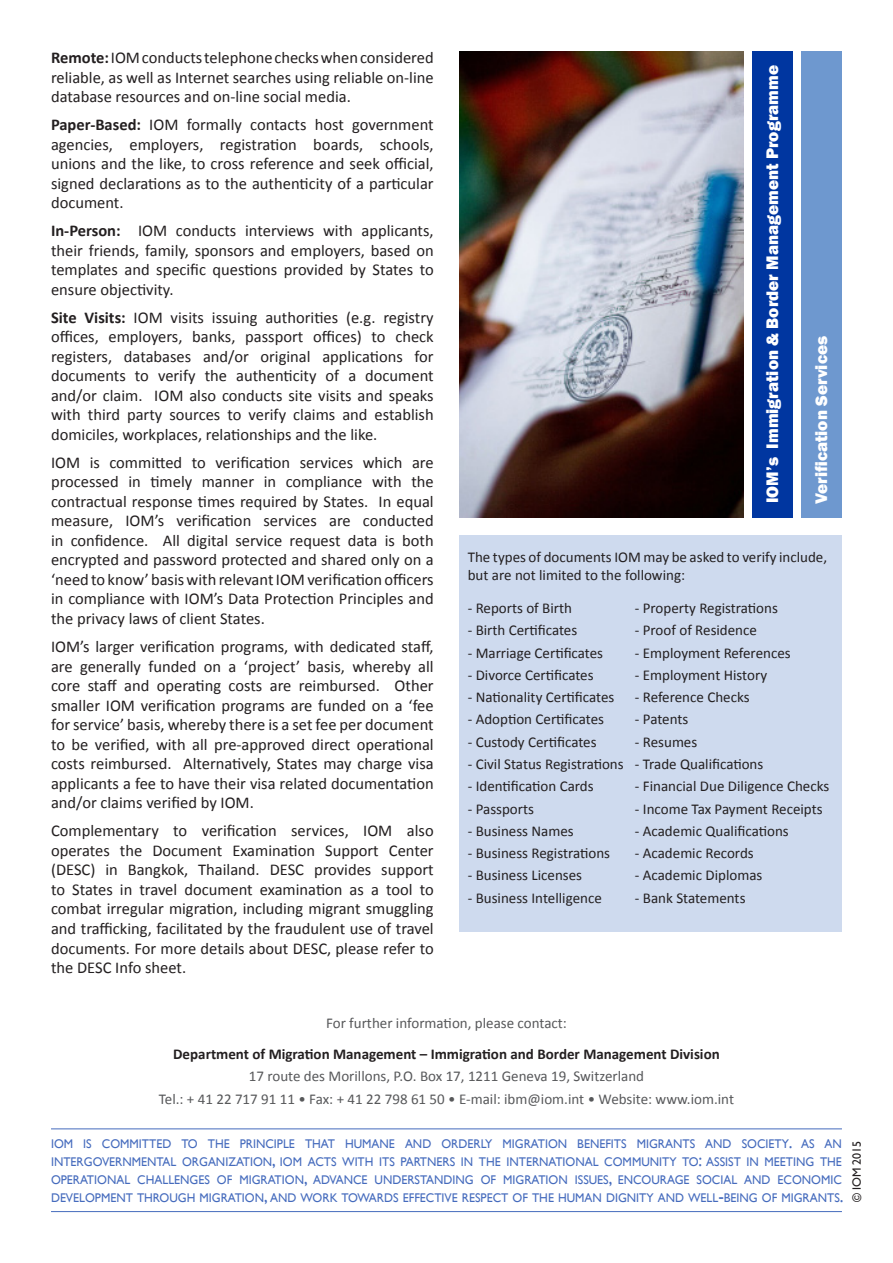
<style>
.page{position:relative;width:893px;height:1263px;background:#fff}
.page>*{position:absolute;margin:0;border:0;box-sizing:border-box;transform-origin:0 0}
.header1{font:800 17.25px "Franklin Gothic";color:#fff}
.Body{font:16.5px/19.5px "Calibri";color:#231f20;text-align:justify}
.Body-2{font:15px/18px "Calibri";color:#231f20}
.body_bullet{font:15px "Calibri";color:#57585a}
.body_bullet-2{font:700 15px "Calibri";color:#231f20}
.mission_statement{font:12.6px/18px "Gill Sans";color:#456bbd;scale:.95 1}
.header1-2{font:12px "Gill Sans";color:#231f20}
.s1{font-weight:700}
.s2{font-size:18px}
</style>
<div class="page">
<div style="left:459px;top:536px;width:382px;height:396px;background:#cedaee"></div>
<img style="left:459px;top:51px;width:284px;height:466px">
<hr style="left:51px;top:1211px;width:791px;height:1px;background:#456bbd">
<hr style="left:51px;top:1128px;width:791px;height:1px;background:#456bbd">
<div style="left:801px;top:51px;width:40px;height:466px;background:#6e98cf"></div>
<div style="left:752px;top:51px;width:40px;height:466px;background:#0036a0"></div>
<p class="Body" style="left:51px;top:48px;width:384px"><span class="s1">Remote:</span> IOM conducts telephone checks when considered reliable, as well as Internet searches using reliable on-line database resources and on-line social media.</p>
<p class="Body" style="left:51px;top:115px;width:384px"><span class="s1">Paper-Based:</span> IOM formally contacts host government agencies, employers, registration boards, schools, unions and the like, to cross reference and seek official, signed declarations as to the authenticity of a particular document.</p>
<p class="Body" style="left:51px;top:221px;width:384px"><span class="s1">In-Person:</span> IOM conducts interviews with applicants, their friends, family, sponsors and employers, based on templates and specific questions provided by States to ensure objectivity.</p>
<p class="Body" style="left:51px;top:308px;width:384px"><span class="s1">Site Visits:</span> IOM visits issuing authorities (e.g. registry offices, employers, banks, passport offices) to check registers, databases and/or original applications for documents to verify the authenticity of a document and/or claim. IOM also conducts site visits and speaks with third party sources to verify claims and establish domiciles, workplaces, relationships and the like.</p>
<p class="Body" style="left:51px;top:453px;width:384px">IOM is committed to verification services which are processed in timely manner in compliance with the contractual response times required by States. In equal measure, IOM’s verification services are conducted in confidence. All digital service request data is both encrypted and password protected and shared only on a ‘need to know’ basis with relevant IOM verification officers in compliance with IOM’s Data Protection Principles and the privacy laws of client States.</p>
<p class="Body" style="left:51px;top:637px;width:384px">IOM’s larger verification programs, with dedicated staff, are generally funded on a ‘project’ basis, whereby all core staff and operating costs are reimbursed. Other smaller IOM verification programs are funded on a ‘fee for service’ basis, whereby there is a set fee per document to be verified, with all pre-approved direct operational costs reimbursed. Alternatively, States may charge visa applicants a fee to have their visa related documentation and/or claims verified by IOM.</p>
<p class="Body" style="left:51px;top:821px;width:384px">Complementary to verification services, IOM also operates the Document Examination Support Center (DESC) in Bangkok, Thailand. DESC provides support to States in travel document examination as a tool to combat irregular migration, including migrant smuggling and trafficking, facilitated by the fraudulent use of travel documents. For more details about DESC, please refer to the DESC Info sheet.</p>
<p class="header1" style="left:761px;top:503px;width:439px;rotate:-90deg">IOM’s Immigration &amp; Border Management Programme</p>
<p class="header1" style="left:810px;top:504px;width:169px;rotate:-90deg">Verification Services</p>
<p class="Body-2" style="left:468px;top:548px;width:361px">The types of documents IOM may be asked to verify include, but are not limited to the following:</p>
<p class="Body-2" style="left:468px;top:599px;width:106px">- Reports of Birth</p>
<p class="Body-2" style="left:468px;top:621px;width:111px">- Birth Certificates</p>
<p class="Body-2" style="left:468px;top:644px;width:137px">- Marriage Certificates</p>
<p class="Body-2" style="left:468px;top:666px;width:127px">- Divorce Certificates</p>
<p class="Body-2" style="left:468px;top:688px;width:148px">- Nationality Certificates</p>
<p class="Body-2" style="left:468px;top:710px;width:138px">- Adoption Certificates</p>
<p class="Body-2" style="left:468px;top:733px;width:130px">- Custody Certificates</p>
<p class="Body-2" style="left:468px;top:755px;width:157px">- Civil Status Registrations</p>
<p class="Body-2" style="left:468px;top:777px;width:127px">- Identification Cards</p>
<p class="Body-2" style="left:468px;top:799px;width:68px">- Passports</p>
<p class="Body-2" style="left:468px;top:822px;width:107px">- Business Names</p>
<p class="Body-2" style="left:468px;top:844px;width:144px">- Business Registrations</p>
<p class="Body-2" style="left:468px;top:866px;width:116px">- Business Licenses</p>
<p class="Body-2" style="left:468px;top:888px;width:136px">- Business Intelligence</p>
<p class="Body-2" style="left:635px;top:599px;width:144px">- Property Registrations</p>
<p class="Body-2" style="left:635px;top:621px;width:124px">- Proof of Residence</p>
<p class="Body-2" style="left:635px;top:644px;width:157px">- Employment References</p>
<p class="Body-2" style="left:635px;top:666px;width:134px">- Employment History</p>
<p class="Body-2" style="left:635px;top:688px;width:116px">- Reference Checks</p>
<p class="Body-2" style="left:635px;top:710px;width:55px">- Patents</p>
<p class="Body-2" style="left:635px;top:733px;width:64px">- Resumes</p>
<p class="Body-2" style="left:635px;top:755px;width:130px">- Trade Qualifications</p>
<p class="Body-2" style="left:635px;top:777px;width:196px">- Financial Due Diligence Checks</p>
<p class="Body-2" style="left:635px;top:799px;width:189px">- Income Tax Payment Receipts</p>
<p class="Body-2" style="left:635px;top:822px;width:155px">- Academic Qualifications</p>
<p class="Body-2" style="left:635px;top:844px;width:120px">- Academic Records</p>
<p class="Body-2" style="left:635px;top:866px;width:129px">- Academic Diplomas</p>
<p class="Body-2" style="left:635px;top:888px;width:112px">- Bank Statements</p>
<p class="body_bullet" style="left:326px;top:1014px;width:242px">For further information, please contact:</p>
<p class="body_bullet-2" style="left:173px;top:1045px;width:548px">Department of Migration Management – Immigration and Border Management Division</p>
<p class="body_bullet" style="left:249px;top:1067px;width:397px">17 route des Morillons, P.O. Box 17, 1211 Geneva 19, Switzerland</p>
<p class="body_bullet" style="left:159px;top:1089px;width:577px">Tel.: + 41 22 717 91 11 • Fax: + 41 22 798 61 50 • E-mail: ibm@iom.int • Website: www.iom.int</p>
<p class="mission_statement" style="left:51px;top:1135px;width:836px">IOM IS COMMITTED TO THE PRINCIPLE THAT HUMANE AND ORDERLY MIGRATION BENEFITS MIGRANTS AND SOCIETY<span class="s2">.</span> AS AN INTERGOVERNMENTAL ORGANIZATION<span class="s2">,</span> IOM ACTS WITH ITS PARTNERS IN THE INTERNATIONAL COMMUNITY TO<span class="s2">:</span> ASSIST IN MEETING THE OPERATIONAL CHALLENGES OF MIGRATION<span class="s2">,</span> ADVANCE UNDERSTANDING OF MIGRATION ISSUES<span class="s2">,</span> ENCOURAGE SOCIAL AND ECONOMIC DEVELOPMENT THROUGH MIGRATION<span class="s2">,</span> AND WORK TOWARDS EFFECTIVE RESPECT OF THE HUMAN DIGNITY AND WELL<span class="s2">-</span>BEING OF MIGRANTS<span class="s2">.</span></p>
<p class="header1-2" style="left:850px;top:1202px;width:63px;rotate:-90deg">© IOM 2015</p>
</div>
